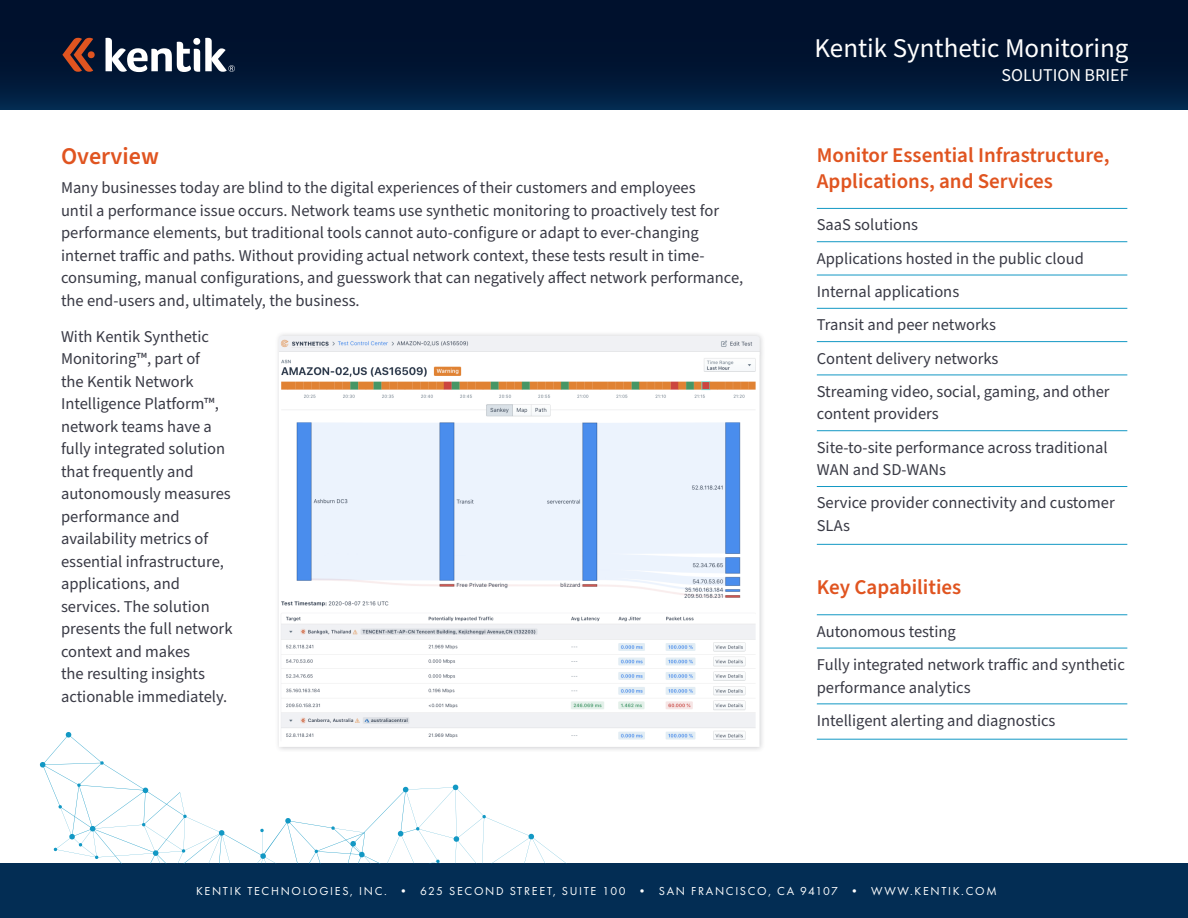
<style>
.page{position:relative;width:1188px;height:918px;background:#fff}
.page>*{position:absolute;margin:0;border:0;box-sizing:border-box;transform-origin:0 0}
.t1{font:27px "Source Sans Pro";color:#fff}
.t2{font:600 24px "Source Sans Pro";color:#e05420}
.t3{font:600 21px/25.2px "Source Sans Pro";color:#e05420}
.t4{font:18px "Source Sans Pro";color:#fff}
.t5{font:16.5px/22.5px "Source Sans Pro";color:#393a45}
.t6{font:12px "Futura PT";letter-spacing:.14em;color:#fff}
</style>
<div class="page">
<div style="left:0;top:864px;width:1188px;height:54px;background:#032d54"></div>
<div style="left:0;top:0;width:1188px;height:109px;background:linear-gradient(to bottom,#000c26,#022042)"></div>
<hr style="left:817px;top:544px;width:310px;height:1px;background:#1298c4">
<hr style="left:817px;top:208px;width:310px;height:1px;background:#1298c4">
<hr style="left:817px;top:241px;width:310px;height:1px;background:#1298c4">
<hr style="left:817px;top:275px;width:310px;height:1px;background:#1298c4">
<hr style="left:817px;top:308px;width:310px;height:1px;background:#1298c4">
<hr style="left:817px;top:341px;width:310px;height:1px;background:#1298c4">
<hr style="left:817px;top:375px;width:310px;height:1px;background:#1298c4">
<hr style="left:817px;top:430px;width:310px;height:1px;background:#1298c4">
<hr style="left:817px;top:486px;width:310px;height:1px;background:#1298c4">
<hr style="left:817px;top:739px;width:310px;height:1px;background:#1298c4">
<hr style="left:817px;top:614px;width:310px;height:1px;background:#1298c4">
<hr style="left:817px;top:648px;width:310px;height:1px;background:#1298c4">
<hr style="left:817px;top:703px;width:310px;height:1px;background:#1298c4">
<div style="left:274px;top:331px;width:491px;height:421px;background:#393a45;opacity:.25"></div>
<img style="left:280px;top:336px;width:480px;height:411px">
<svg style="left:39px;top:732px;width:528px;height:132px"></svg>
<svg style="left:62px;top:38px;width:33px;height:34px"></svg>
<svg style="left:106px;top:38px;width:129px;height:34px"></svg>
<h2 class="t2" style="left:61px;top:140px;width:99px">Overview</h2>
<p class="t5" style="left:61px;top:177px;width:684px">Many businesses today are blind to the digital experiences of their customers and employees<br>until a performance issue occurs. Network teams use synthetic monitoring to proactively test for performance elements, but traditional tools cannot auto-configure or adapt to ever-changing internet traffic and paths. Without providing actual network context, these tests result in time&shy;consuming, manual configurations, and guesswork that can negatively affect network performance, the end-users and, ultimately, the business.</p>
<p class="t5" style="left:61px;top:326px;width:173px">With Kentik Synthetic<br>Monitoring™, part of<br>the Kentik Network<br>Intelligence Platform™, network teams have a fully integrated solution that frequently and autonomously measures performance and availability metrics of essential infrastructure, applications, and services. The solution presents the full network context and makes<br>the resulting insights actionable immediately.</p>
<h1 class="t1" style="left:815px;top:30px;width:316px">Kentik Synthetic Monitoring</h1>
<p class="t4" style="left:1002px;top:63px;width:128px">SOLUTION BRIEF</p>
<p class="t3" style="left:817px;top:144px;width:294px">Monitor Essential Infrastructure,<br>Applications, and Services</p>
<p class="t5" style="left:817px;top:209px;width:294px;line-height:33.3px">SaaS solutions<br>Applications hosted in the public cloud<br>Internal applications<br>Transit and peer networks<br>Content delivery networks<br>Streaming video, social, gaming, and other</p>
<p class="t5" style="left:817px;top:398px;width:292px;line-height:33.3px">content providers<br>Site-to-site performance across traditional</p>
<p class="t5" style="left:817px;top:454px;width:299px;line-height:33.3px">WAN and SD-WANs<br>Service provider connectivity and customer</p>
<p class="t5" style="left:817px;top:515px;width:35px">SLAs</p>
<p class="t3" style="left:817px;top:575px;width:146px">Key Capabilities</p>
<p class="t5" style="left:817px;top:615px;width:310px;line-height:33.3px">Autonomous testing<br>Fully integrated network traffic and synthetic</p>
<p class="t5" style="left:817px;top:671px;width:240px;line-height:33.3px">performance analytics<br>Intelligent alerting and diagnostics</p>
<p class="t6" style="left:196px;top:884px;width:802px">KENTIK TECHNOLOGIES, INC. • 625 SECOND STREET, SUITE 100 • SAN FRANCISCO, CA 94107 • WWW.KENTIK.COM</p>
</div>
